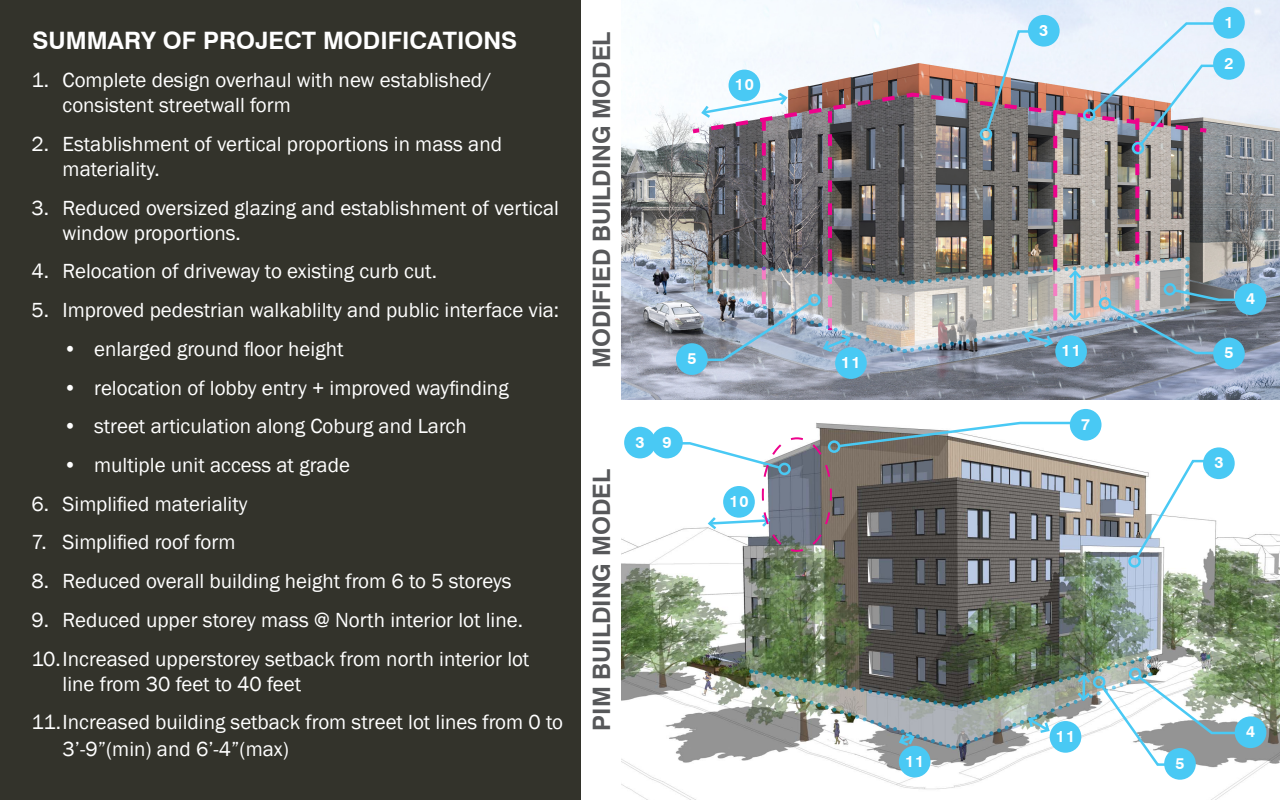
<style>
.page{position:relative;width:1280px;height:800px;background:#fff}
.page>*{position:absolute;margin:0;border:0;box-sizing:border-box;transform-origin:0 0}
.t1{font:700 24px "Swiss 721 BT";color:#57585a}
.t2{font:700 24px "Swiss 721 BT";color:#fff}
.t3{font:21px/25.2px "Franklin Gothic";color:#fff}
.t4{font:700 16px "Swiss 721 BT";letter-spacing:.07em;color:#fff}
</style>
<div class="page">
<img style="left:621px;top:0;width:659px;height:800px">
<div style="left:0;top:0;width:581px;height:800px;background:#33332b"></div>
<svg style="left:1213px;top:48px;width:32px;height:32px"></svg>
<div style="left:1213px;top:7px;width:32px;height:32px;background:#49c9f4;border-radius:50%"></div>
<div style="left:1213px;top:338px;width:32px;height:31px;background:#49c9f4;border-radius:50%"></div>
<div style="left:676px;top:343px;width:32px;height:32px;background:#49c9f4;border-radius:50%"></div>
<div style="left:1164px;top:748px;width:32px;height:32px;background:#49c9f4;border-radius:50%"></div>
<div style="left:1235px;top:283px;width:31px;height:32px;background:#49c9f4;border-radius:50%"></div>
<div style="left:1235px;top:716px;width:31px;height:32px;background:#49c9f4;border-radius:50%"></div>
<div style="left:1203px;top:447px;width:32px;height:32px;background:#49c9f4;border-radius:50%"></div>
<div style="left:1028px;top:15px;width:32px;height:32px;background:#49c9f4;border-radius:50%"></div>
<div style="left:1070px;top:409px;width:32px;height:32px;background:#49c9f4;border-radius:50%"></div>
<div style="left:651px;top:427px;width:32px;height:31px;background:#49c9f4;border-radius:50%"></div>
<div style="left:624px;top:427px;width:32px;height:31px;background:#49c9f4;border-radius:50%"></div>
<div style="left:835px;top:347px;width:32px;height:32px;background:#49c9f4;border-radius:50%"></div>
<div style="left:899px;top:746px;width:32px;height:31px;background:#49c9f4;border-radius:50%"></div>
<div style="left:1055px;top:336px;width:32px;height:31px;background:#49c9f4;border-radius:50%"></div>
<svg style="left:1134px;top:459px;width:77px;height:102px"></svg>
<div style="left:1128px;top:555px;width:13px;height:13px;border:2px solid #49c9f4;border-radius:50%"></div>
<svg style="left:671px;top:421px;width:405px;height:132px"></svg>
<img style="left:749px;top:655px;width:493px;height:112px">
<div style="left:1093px;top:676px;width:12px;height:12px;border:2px solid #49c9f4;border-radius:50%"></div>
<img style="left:688px;top:21px;width:554px;height:341px">
<div style="left:980px;top:128px;width:12px;height:13px;border:2px solid #49c9f4;border-radius:50%"></div>
<p class="t2" style="left:33px;top:26px;width:486px">SUMMARY OF PROJECT MODIFICATIONS</p>
<p class="t3" style="left:63px;top:68px;width:431px;text-indent:-31px">1. Complete design overhaul with new established/ consistent streetwall form</p>
<p class="t3" style="left:63px;top:132px;width:441px;text-indent:-31px">2. Establishment of vertical proportions in mass and materiality.</p>
<p class="t3" style="left:63px;top:195px;width:498px;text-indent:-31px">3. Reduced oversized glazing and establishment of vertical window proportions.</p>
<p class="t3" style="left:32px;top:259px;width:407px">4. Relocation of driveway to existing curb cut.</p>
<p class="t3" style="left:32px;top:298px;width:529px">5. Improved pedestrian walkablilty and public interface via:</p>
<p class="t3" style="left:63px;top:337px;width:282px">• enlarged ground floor height</p>
<p class="t3" style="left:63px;top:375px;width:447px">• relocation of lobby entry + improved wayfinding</p>
<p class="t3" style="left:63px;top:414px;width:405px">• street articulation along Coburg and Larch</p>
<p class="t3" style="left:63px;top:453px;width:288px">• multiple unit access at grade</p>
<p class="t3" style="left:32px;top:492px;width:218px">6. Simplified materiality</p>
<p class="t3" style="left:32px;top:530px;width:205px">7. Simplified roof form</p>
<p class="t3" style="left:32px;top:569px;width:482px">8. Reduced overall building height from 6 to 5 storeys</p>
<p class="t3" style="left:32px;top:601px;width:499px;line-height:38.7px">9. Reduced upper storey mass @ North interior lot line.<br>10.Increased upperstorey setback from north interior lot</p>
<p class="t3" style="left:32px;top:665px;width:533px;line-height:38.7px;text-indent:31px">line from 30 feet to 40 feet<br>11.Increased building setback from street lot lines from 0 to</p>
<p class="t3" style="left:63px;top:737px;width:228px">3’-9”(min) and 6’-4”(max)</p>
<p class="t1" style="left:587px;top:368px;width:338px;rotate:-90deg">MODIFIED BUILDING MODEL</p>
<p class="t4" style="left:687px;top:349px;width:11px">5</p>
<p class="t1" style="left:587px;top:731px;width:263px;rotate:-90deg">PIM BUILDING MODEL</p>
<p class="t4" style="left:635px;top:432px;width:38px">3 9</p>
<p class="t4" style="left:735px;top:75px;width:21px">10</p>
<p class="t4" style="left:729px;top:491px;width:21px">10</p>
<p class="t4" style="left:841px;top:353px;width:21px">11</p>
<p class="t4" style="left:905px;top:751px;width:21px">11</p>
<p class="t4" style="left:1039px;top:20px;width:11px">3</p>
<p class="t4" style="left:1061px;top:341px;width:21px">11</p>
<p class="t4" style="left:1081px;top:414px;width:11px">7</p>
<p class="t4" style="left:1224px;top:12px;width:11px">1</p>
<p class="t4" style="left:1224px;top:53px;width:11px">2</p>
<p class="t4" style="left:1246px;top:289px;width:11px">4</p>
<p class="t4" style="left:1224px;top:343px;width:11px">5</p>
<p class="t4" style="left:1214px;top:453px;width:11px">3</p>
<p class="t4" style="left:1056px;top:726px;width:21px">11</p>
<p class="t4" style="left:1175px;top:753px;width:11px">5</p>
<p class="t4" style="left:1246px;top:722px;width:11px">4</p>
</div>
